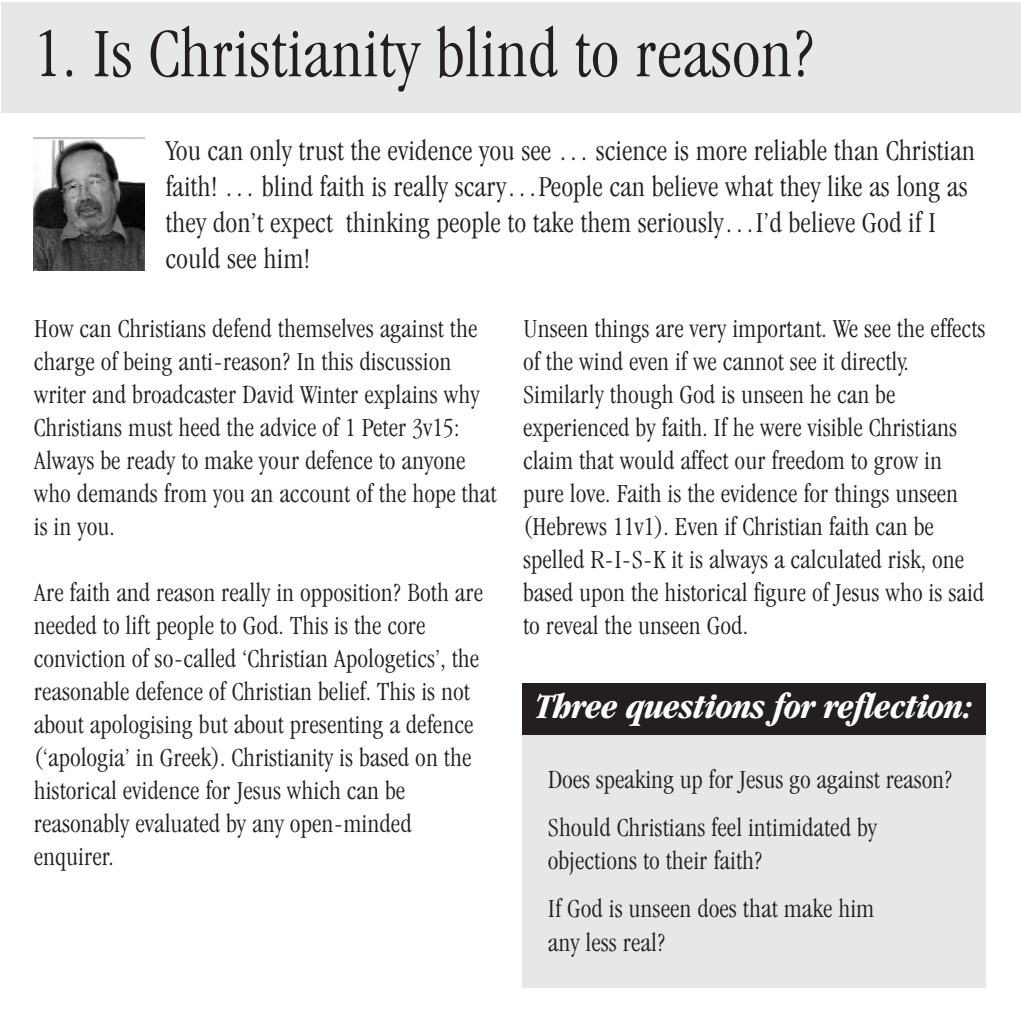
<style>
.page{position:relative;width:1021px;height:1021px;background:#fff}
.page>*{position:absolute;margin:0;border:0;box-sizing:border-box;transform-origin:0 0}
.t1{font:300 condensed 72px "Garamond IT Cby BT";color:#231f20;scale:1.05 1}
.t2{font:italic 700 condensed 36px "Garamond IT Cby BT";letter-spacing:-.025em;color:#fff;scale:1.05 1}
.t3{font:300 condensed 30px/36px "Garamond IT Cby BT";color:#231f20;scale:1.05 1}
.t4{font:300 condensed 27px/33px "Garamond IT Cby BT";color:#231f20;scale:1.05 1}
</style>
<div class="page">
<div style="left:1px;top:2px;width:1019px;height:110px;background:#e6e7e9"></div>
<img style="left:34px;top:138px;width:110px;height:133px">
<div style="left:522px;top:733px;width:463px;height:254px;background:#e6e7e9"></div>
<div style="left:522px;top:683px;width:463px;height:52px;background:#231f20"></div>
<h1 class="t1" style="left:34px;top:24px;width:745px">1. Is Christianity blind to reason?</h1>
<p class="t3" style="left:165px;top:135px;width:772px">You can only trust the evidence you see … science is more reliable than Christian faith! … blind faith is really scary…People can believe what they like as long as they don’t expect thinking people to take them seriously…I’d believe God if I could see him!</p>
<p class="t4" style="left:34px;top:313px;width:442px">How can Christians defend themselves against the charge of being anti-reason? In this discussion writer and broadcaster David Winter explains why Christians must heed the advice of 1 Peter 3v15:<br>Always be ready to make your defence to anyone who demands from you an account of the hope that is in you.</p>
<p class="t4" style="left:34px;top:577px;width:429px">Are faith and reason really in opposition? Both are needed to lift people to God. This is the core conviction of so-called ‘Christian Apologetics’, the reasonable defence of Christian belief. This is not about apologising but about presenting a defence (‘apologia’ in Greek). Christianity is based on the historical evidence for Jesus which can be reasonably evaluated by any open-minded enquirer.</p>
<p class="t4" style="left:523px;top:313px;width:442px">Unseen things are very important. We see the effects of the wind even if we cannot see it directly.<br>Similarly though God is unseen he can be experienced by faith. If he were visible Christians claim that would affect our freedom to grow in pure love. Faith is the evidence for things unseen (Hebrews 11v1). Even if Christian faith can be spelled R-I-S-K it is always a calculated risk, one based upon the historical figure of Jesus who is said to reveal the unseen God.</p>
<h2 class="t2" style="left:535px;top:691px;width:418px">Three questions for reflection:</h2>
<p class="t4" style="left:548px;top:758px;width:387px;line-height:48px">Does speaking up for Jesus go against reason?<br>Should Christians feel intimidated by</p>
<p class="t4" style="left:548px;top:839px;width:312px;line-height:48px">objections to their faith?<br>If God is unseen does that make him</p>
<p class="t4" style="left:548px;top:927px;width:113px">any less real?</p>
</div>
